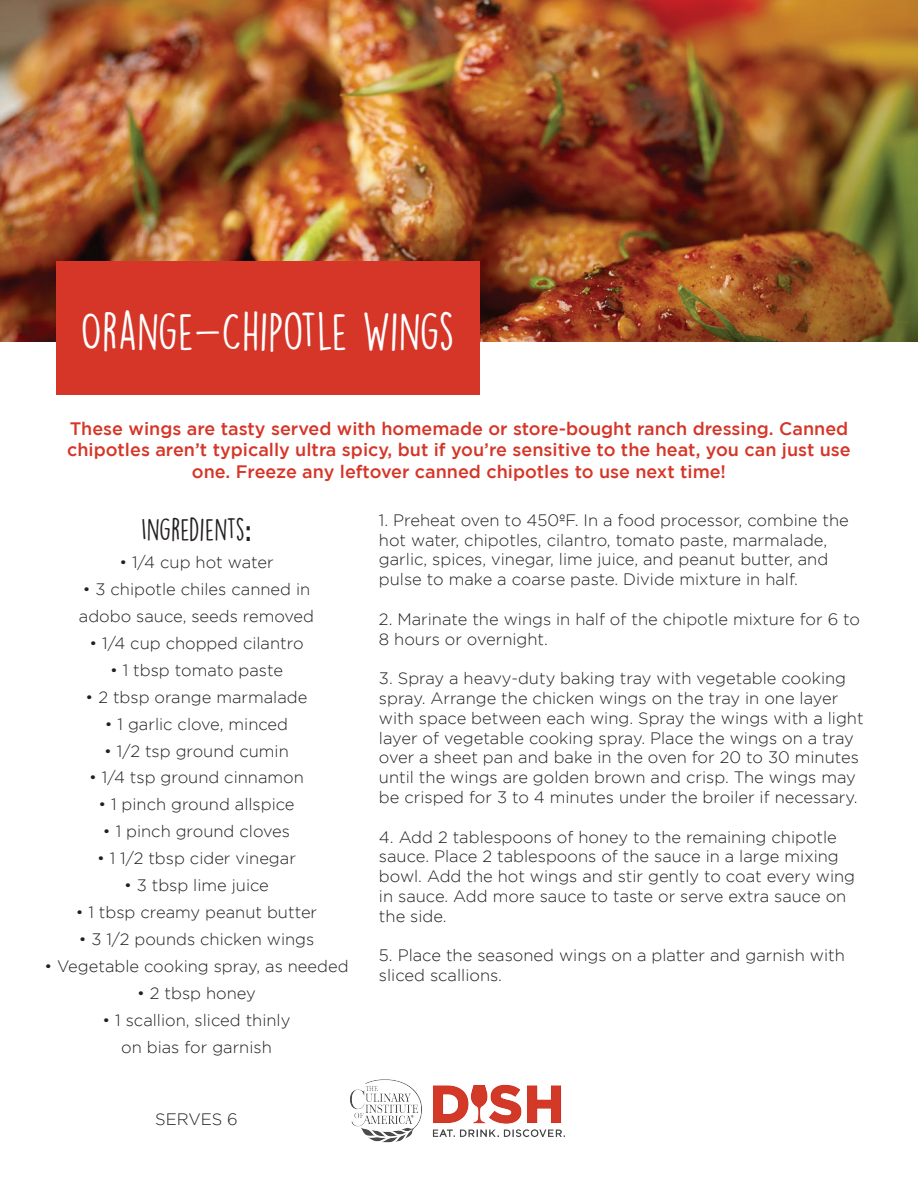
<style>
.page{position:relative;width:918px;height:1188px;background:#fff}
.page>*{position:absolute;margin:0;border:0;box-sizing:border-box;transform-origin:0 0}
.t1{font:48px "DK Lemon Yellow Sun";color:#fff}
.t2{font:28.5px "DK Lemon Yellow Sun";color:#231f20}
.t3{font:500 18px/21.6px "Gotham";color:#d53628;text-align:center}
.t4{font:300 16.5px/19.8px "Gotham";color:#231f20}
.s1{font-family:"Raleway";font-weight:700}
</style>
<div class="page">
<img style="left:0;top:0;width:918px;height:341px">
<div style="left:56px;top:261px;width:424px;height:134px;background:#d53628"></div>
<img style="left:350px;top:1079px;width:215px;height:64px">
<h1 class="t1" style="left:80px;top:303px;width:376px">ORANGE-CHIPOTLE WINGS</h1>
<p class="t3" style="left:67px;top:417px;width:785px">These wings are tasty served with homemade or store-bought ranch dressing. Canned chipotles aren’t typically ultra spicy, but if you’re sensitive to the heat, you can just use one. Freeze any leftover canned chipotles to use next time!</p>
<h2 class="t2" style="left:141px;top:512px;width:112px">INGREDIENTS<span class="s1">:</span></h2>
<p class="t4" style="left:119px;top:552px;width:156px">• 1/4 cup hot water</p>
<p class="t4" style="left:79px;top:575px;width:237px;line-height:27px">• 3 chipotle chiles canned in adobo sauce, seeds removed</p>
<p class="t4" style="left:89px;top:633px;width:216px">• 1/4 cup chopped cilantro</p>
<p class="t4" style="left:110px;top:660px;width:174px">• 1 tbsp tomato paste</p>
<p class="t4" style="left:86px;top:687px;width:223px">• 2 tbsp orange marmalade</p>
<p class="t4" style="left:105px;top:714px;width:185px">• 1 garlic clove, minced</p>
<p class="t4" style="left:104px;top:741px;width:186px">• 1/2 tsp ground cumin</p>
<p class="t4" style="left:89px;top:768px;width:216px">• 1/4 tsp ground cinnamon</p>
<p class="t4" style="left:98px;top:795px;width:198px">• 1 pinch ground allspice</p>
<p class="t4" style="left:103px;top:822px;width:189px">• 1 pinch ground cloves</p>
<p class="t4" style="left:97px;top:849px;width:200px">• 1 1/2 tbsp cider vinegar</p>
<p class="t4" style="left:124px;top:876px;width:146px">• 3 tbsp lime juice</p>
<p class="t4" style="left:76px;top:903px;width:243px">• 1 tbsp creamy peanut butter</p>
<p class="t4" style="left:79px;top:930px;width:237px">• 3 1/2 pounds chicken wings</p>
<p class="t4" style="left:44px;top:957px;width:306px">• Vegetable cooking spray, as needed</p>
<p class="t4" style="left:137px;top:984px;width:120px">• 2 tbsp honey</p>
<p class="t4" style="left:103px;top:1007px;width:189px;line-height:27px;text-align:center">• 1 scallion, sliced thinly on bias for garnish</p>
<p class="t4" style="left:155px;top:1110px;width:84px">SERVES 6</p>
<p class="t4" style="left:379px;top:510px;width:471px">1. Preheat oven to 450ºF. In a food processor, combine the hot water, chipotles, cilantro, tomato paste, marmalade, garlic, spices, vinegar, lime juice, and peanut butter, and pulse to make a coarse paste. Divide mixture in half.</p>
<p class="t4" style="left:379px;top:609px;width:483px">2. Marinate the wings in half of the chipotle mixture for 6 to<br>8 hours or overnight.</p>
<p class="t4" style="left:379px;top:668px;width:486px">3. Spray a heavy-duty baking tray with vegetable cooking spray. Arrange the chicken wings on the tray in one layer with space between each wing. Spray the wings with a light layer of vegetable cooking spray. Place the wings on a tray over a sheet pan and bake in the oven for 20 to 30 minutes until the wings are golden brown and crisp. The wings may be crisped for 3 to 4 minutes under the broiler if necessary.</p>
<p class="t4" style="left:379px;top:827px;width:478px">4. Add 2 tablespoons of honey to the remaining chipotle sauce. Place 2 tablespoons of the sauce in a large mixing bowl. Add the hot wings and stir gently to coat every wing in sauce. Add more sauce to taste or serve extra sauce on the side.</p>
<p class="t4" style="left:379px;top:945px;width:467px">5. Place the seasoned wings on a platter and garnish with sliced scallions.</p>
</div>
